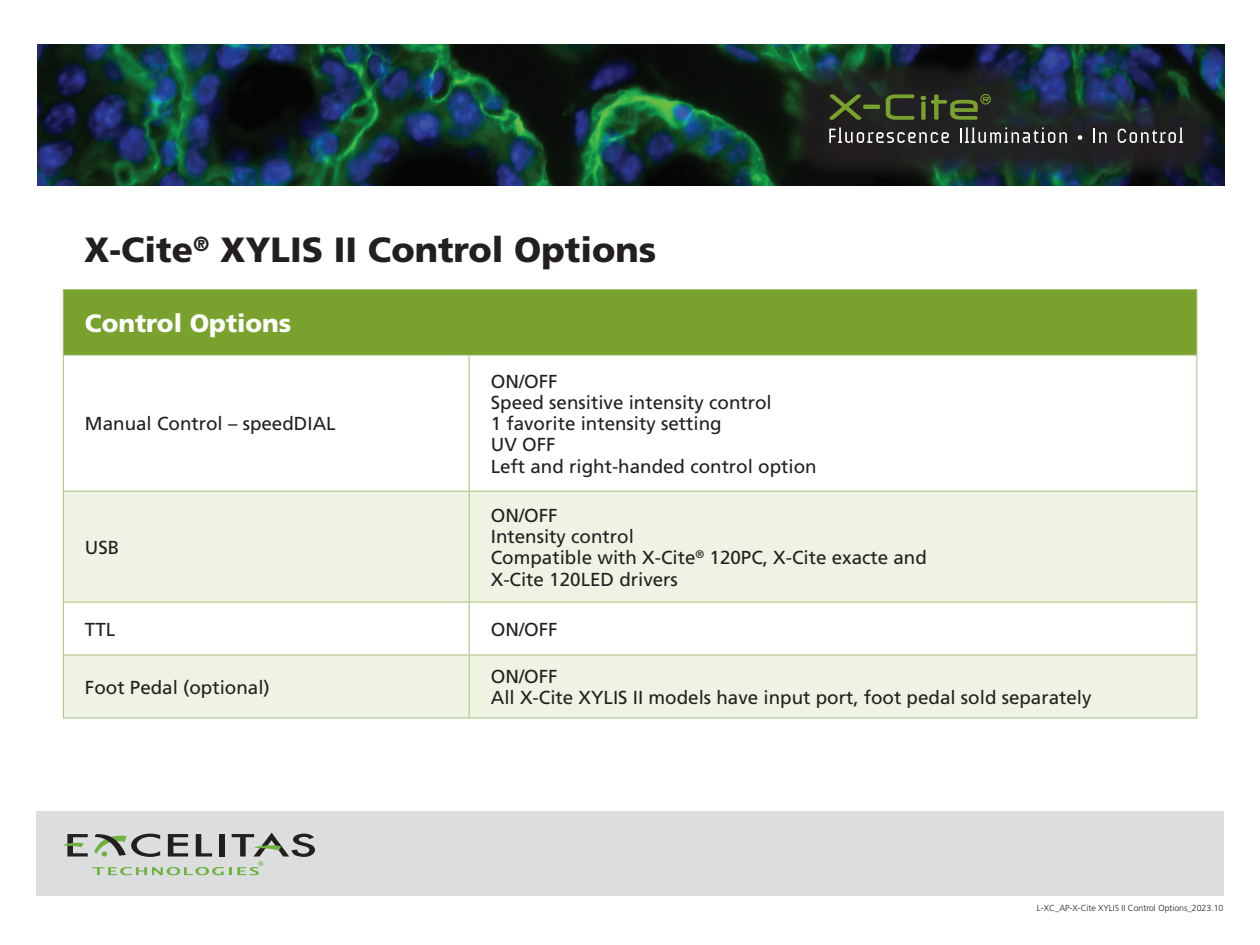
<style>
.page{position:relative;width:1260px;height:945px;background:#fff}
.page>*{position:absolute;margin:0;border:0;box-sizing:border-box;transform-origin:0 0}
.t1{font:900 35px "Frutiger LT Std";color:#231f20}
.t2{font:900 25.03px "Frutiger LT Std";color:#fff}
.t3{font:18.72px/21.2px "Frutiger LT Std";color:#231f20}
.t4{font:300 8.75px "Frutiger LT Std";color:#231f20}
</style>
<div class="page">
<div style="left:36px;top:811px;width:1188px;height:85px;background:#dcdddf"></div>
<div style="left:63px;top:290px;width:1134px;height:65px;background:#78a22d"></div>
<svg style="left:64px;top:356px;width:1132px;height:299px"></svg>
<div style="left:64px;top:492px;width:1132px;height:110px;background:#eef3e3"></div>
<div style="left:64px;top:656px;width:1132px;height:62px;background:#eef3e3"></div>
<hr style="left:63px;top:289px;width:406px;height:1px;background:#a7c078">
<hr style="left:63px;top:290px;width:1px;height:65px;background:#a7c078">
<hr style="left:469px;top:289px;width:728px;height:1px;background:#a7c078">
<hr style="left:1196px;top:290px;width:1px;height:65px;background:#a7c078">
<hr style="left:63px;top:355px;width:406px;height:1px;background:#a7c078">
<hr style="left:63px;top:356px;width:1px;height:135px;background:#a7c078">
<hr style="left:469px;top:355px;width:728px;height:1px;background:#a7c078">
<hr style="left:469px;top:356px;width:1px;height:135px;background:#a7c078">
<hr style="left:1196px;top:356px;width:1px;height:135px;background:#a7c078">
<hr style="left:63px;top:491px;width:406px;height:1px;background:#a7c078">
<hr style="left:63px;top:492px;width:1px;height:110px;background:#a7c078">
<hr style="left:469px;top:491px;width:728px;height:1px;background:#a7c078">
<hr style="left:469px;top:492px;width:1px;height:110px;background:#a7c078">
<hr style="left:1196px;top:492px;width:1px;height:110px;background:#a7c078">
<hr style="left:63px;top:602px;width:406px;height:1px;background:#a7c078">
<hr style="left:63px;top:603px;width:1px;height:52px;background:#a7c078">
<hr style="left:469px;top:602px;width:728px;height:1px;background:#a7c078">
<hr style="left:469px;top:603px;width:1px;height:52px;background:#a7c078">
<hr style="left:1196px;top:603px;width:1px;height:52px;background:#a7c078">
<hr style="left:63px;top:655px;width:406px;height:1px;background:#a7c078">
<hr style="left:63px;top:655px;width:1px;height:63px;background:#a7c078">
<hr style="left:469px;top:655px;width:728px;height:1px;background:#a7c078">
<hr style="left:469px;top:655px;width:1px;height:63px;background:#a7c078">
<hr style="left:1196px;top:655px;width:1px;height:63px;background:#a7c078">
<hr style="left:63px;top:718px;width:406px;height:1px;background:#a7c078">
<hr style="left:469px;top:718px;width:728px;height:1px;background:#a7c078">
<img style="left:38px;top:44px;width:1187px;height:141px">
<svg style="left:63px;top:833px;width:252px;height:42px"></svg>
<div style="left:791px;top:56px;width:430px;height:125px;background:#231f20;opacity:.75"></div>
<svg style="left:829px;top:94px;width:51px;height:26px"></svg>
<svg style="left:886px;top:94px;width:28px;height:26px"></svg>
<svg style="left:829px;top:127px;width:120px;height:16px;background:#565555"></svg>
<svg style="left:960px;top:127px;width:107px;height:16px;background:#585959"></svg>
<svg style="left:1078px;top:135px;width:4px;height:5px"></svg>
<svg style="left:1093px;top:129px;width:14px;height:14px"></svg>
<svg style="left:1118px;top:127px;width:65px;height:16px"></svg>
<svg style="left:921px;top:94px;width:70px;height:26px;background:#3f4d25"></svg>
<h1 class="t1" style="left:84px;top:229px;width:574px">X-Cite<sup>®</sup> XYLIS II Control Options</h1>
<h2 class="t2" style="left:85px;top:308px;width:208px">Control Options</h2>
<p class="t3" style="left:85px;top:413px;width:252px">Manual Control – speedDIAL</p>
<p class="t3" style="left:85px;top:537px;width:36px">USB</p>
<p class="t3" style="left:491px;top:371px;width:327px">ON/OFF<br>Speed sensitive intensity control<br>1 favorite intensity setting<br>UV OFF<br>Left and right-handed control option</p>
<p class="t3" style="left:491px;top:505px;width:438px">ON/OFF<br>Intensity control<br>Compatible with X-Cite<sup>®</sup> 120PC, X-Cite exacte and<br>X-Cite 120LED drivers</p>
<p class="t3" style="left:85px;top:619px;width:32px">TTL</p>
<p class="t3" style="left:491px;top:619px;width:68px">ON/OFF</p>
<p class="t3" style="left:85px;top:677px;width:186px">Foot Pedal (optional)</p>
<p class="t3" style="left:491px;top:666px;width:602px">ON/OFF<br>All X-Cite XYLIS II models have input port, foot pedal sold separately</p>
<p class="t4" style="left:1037px;top:903px;width:188px">L-XC_AP-X-Cite XYLIS II Control Options_2023.10</p>
</div>
